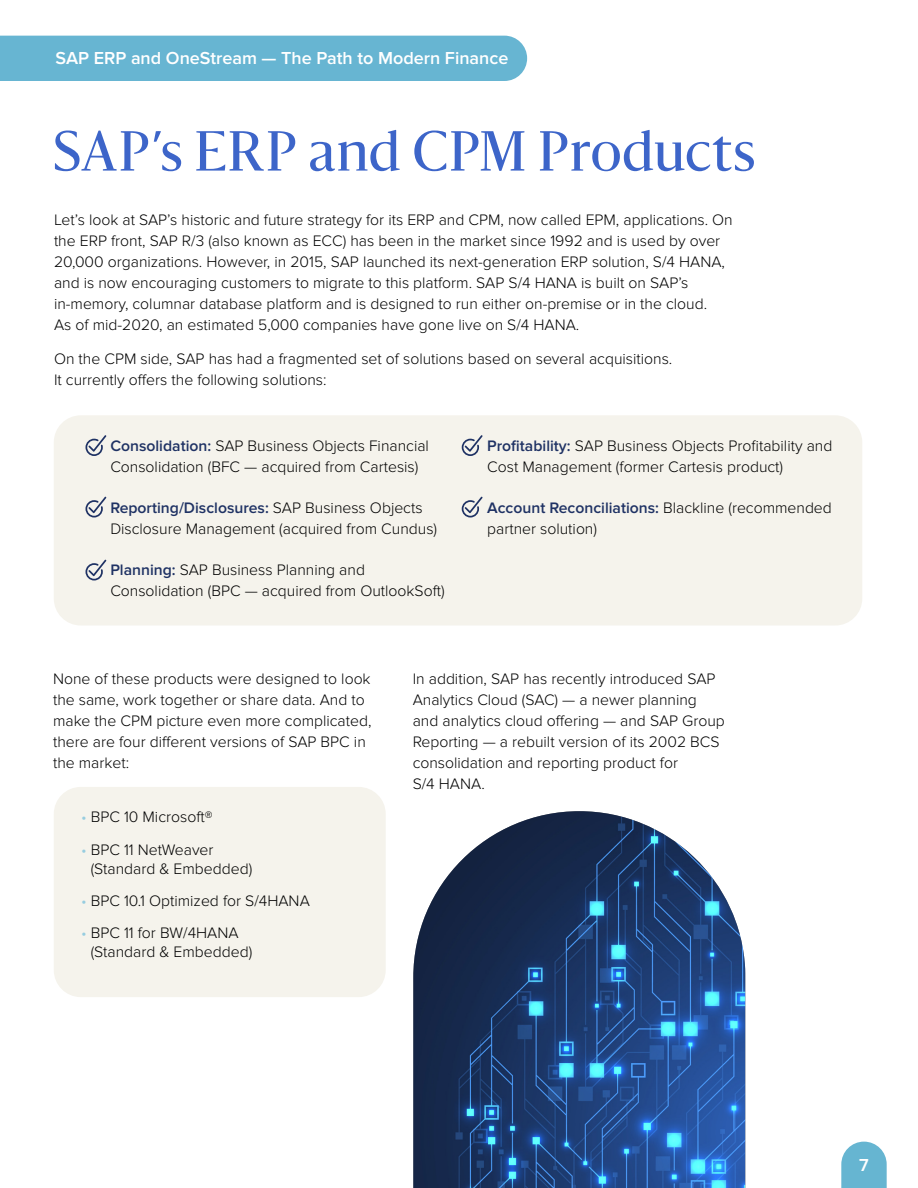
<style>
.page{position:relative;width:918px;height:1188px;background:#fff}
.page>*{position:absolute;margin:0;border:0;box-sizing:border-box;transform-origin:0 0}
.t1{font:52.5px "Sanomat";letter-spacing:.025em;color:#3d65c9}
.t2{font:600 18px "Proxima Nova";color:#fff}
.t3{font:300 15.75px/21px "Proxima Nova";color:#000}
.s1{font-weight:600;color:#1f3264}
.s2{color:#97cde0}
</style>
<div class="page">
<div style="left:0;top:36px;width:527px;height:45px;background:#67b5d2"></div>
<svg style="left:841px;top:1142px;width:46px;height:46px;background:#77bdd6"></svg>
<div style="left:54px;top:415px;width:808px;height:211px;background:#f5f3ec;border-radius:27px"></div>
<svg style="left:85px;top:435px;width:21px;height:21px"></svg>
<svg style="left:85px;top:497px;width:21px;height:21px"></svg>
<svg style="left:85px;top:560px;width:21px;height:21px"></svg>
<svg style="left:462px;top:435px;width:21px;height:21px"></svg>
<svg style="left:462px;top:497px;width:21px;height:21px"></svg>
<div style="left:54px;top:787px;width:332px;height:210px;background:#f5f3ec;border-radius:27px"></div>
<img style="left:413px;top:811px;width:332px;height:377px">
<p class="t2" style="left:56px;top:48px;width:454px">SAP ERP and OneStream — The Path to Modern Finance</p>
<h1 class="t1" style="left:53px;top:113px;width:704px">SAP’s ERP and CPM Products</h1>
<p class="t3" style="left:54px;top:209px;width:680px">Let’s look at SAP’s historic and future strategy for its ERP and CPM, now called EPM, applications. On the ERP front, SAP R/3 (also known as ECC) has been in the market since 1992 and is used by over 20,000 organizations. However, in 2015, SAP launched its next-generation ERP solution, S/4 HANA, and is now encouraging customers to migrate to this platform. SAP S/4 HANA is built on SAP’s in-memory, columnar database platform and is designed to run either on-premise or in the cloud.<br>As of mid-2020, an estimated 5,000 companies have gone live on S/4 HANA.</p>
<p class="t3" style="left:54px;top:348px;width:618px">On the CPM side, SAP has had a fragmented set of solutions based on several acquisitions.<br>It currently offers the following solutions:</p>
<p class="t3" style="left:110px;top:435px;width:320px"><span class="s1">Consolidation:</span> SAP Business Objects Financial<br>Consolidation (BFC — acquired from Cartesis)</p>
<p class="t3" style="left:110px;top:497px;width:328px"><span class="s1">Reporting/Disclosures:</span> SAP Business Objects<br>Disclosure Management (acquired from Cundus)</p>
<p class="t3" style="left:110px;top:560px;width:336px"><span class="s1">Planning:</span> SAP Business Planning and<br>Consolidation (BPC — acquired from OutlookSoft)</p>
<p class="t3" style="left:487px;top:435px;width:347px"><span class="s1">Profitability:</span> SAP Business Objects Profitability and<br>Cost Management (former Cartesis product)</p>
<p class="t3" style="left:487px;top:497px;width:346px"><span class="s1">Account Reconciliations:</span> Blackline (recommended partner solution)</p>
<p class="t3" style="left:53px;top:669px;width:320px">None of these products were designed to look the same, work together or share data. And to make the CPM picture even more complicated, there are four different versions of SAP BPC in the market:</p>
<p class="t3" style="left:81px;top:807px;width:133px"><span class="s2">•</span> BPC 10 Microsoft®</p>
<p class="t3" style="left:91px;top:840px;width:163px;line-height:18.9px;text-indent:-10px"><span class="s2">•</span> BPC 11 NetWeaver (Standard &amp; Embedded)</p>
<p class="t3" style="left:81px;top:890px;width:230px"><span class="s2">•</span> BPC 10.1 Optimized for S/4HANA</p>
<p class="t3" style="left:91px;top:924px;width:163px;line-height:18.9px;text-indent:-10px"><span class="s2">•</span> BPC 11 for BW/4HANA (Standard &amp; Embedded)</p>
<p class="t3" style="left:413px;top:669px;width:314px">In addition, SAP has recently introduced SAP Analytics Cloud (SAC) — a newer planning and analytics cloud offering — and SAP Group Reporting — a rebuilt version of its 2002 BCS consolidation and reporting product for<br>S/4 HANA.</p>
<p class="t2" style="left:859px;top:1154px;width:11px">7</p>
</div>
